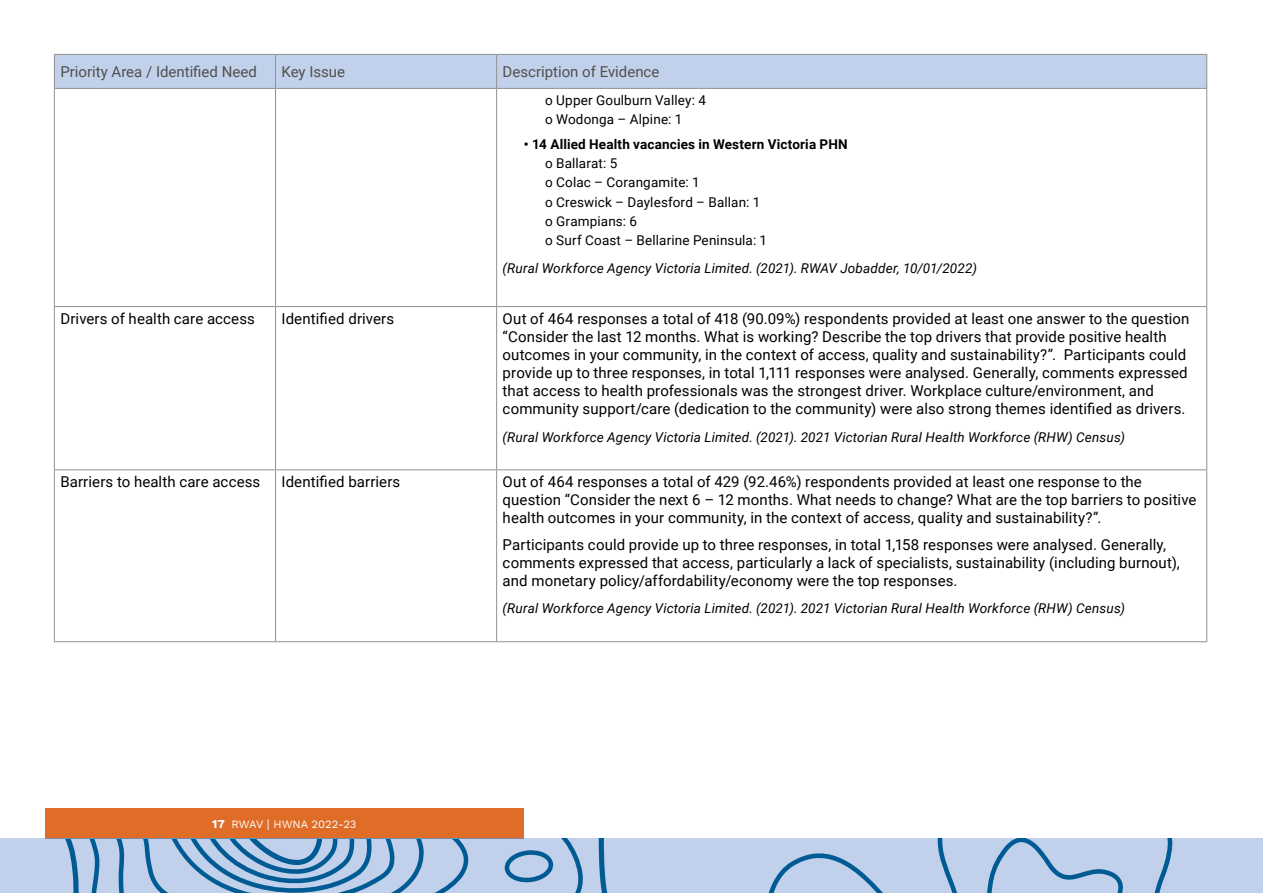
<style>
.page{position:relative;width:1263px;height:893px;background:#fff}
.page>*{position:absolute;margin:0;border:0;box-sizing:border-box;transform-origin:0 0}
.Table_text{font:15px/18px "Roboto";letter-spacing:.005em;color:#000}
.Table_Heading1{font:15px "Roboto";color:#504f4b}
.Table_end_of_row_tex{font:italic 13.5px "Roboto";letter-spacing:.01em;color:#000}
.Bullet2{font:13.5px "Roboto";letter-spacing:.01em;color:#000}
.Bullet1{font:700 13.5px "Roboto";letter-spacing:.01em;color:#000}
.t1{font:11.25px "Work Sans";color:#fff}
.s1{font-weight:700;font-size:12px}
.s2{font-size:12px}
</style>
<div class="page">
<div style="left:45px;top:808px;width:479px;height:30px;background:#df6d27"></div>
<svg style="left:3px;top:838px;width:720px;height:55px;background:#a0bcdb"></svg>
<svg style="left:723px;top:838px;width:540px;height:55px;background:#b4c8e4"></svg>
<div style="left:55px;top:55px;width:1151px;height:33px;background:#c2d1eb"></div>
<hr style="left:54px;top:54px;width:221px;height:1px;background:#92918f">
<hr style="left:54px;top:55px;width:1px;height:33px;background:#92918f">
<hr style="left:275px;top:54px;width:222px;height:1px;background:#92918f">
<hr style="left:275px;top:55px;width:1px;height:33px;background:#92918f">
<hr style="left:497px;top:54px;width:710px;height:1px;background:#92918f">
<hr style="left:496px;top:55px;width:1px;height:33px;background:#92918f">
<hr style="left:1206px;top:55px;width:1px;height:33px;background:#92918f">
<hr style="left:54px;top:88px;width:221px;height:1px;background:#92918f">
<hr style="left:54px;top:89px;width:1px;height:217px;background:#92918f">
<hr style="left:275px;top:88px;width:222px;height:1px;background:#92918f">
<hr style="left:275px;top:89px;width:1px;height:217px;background:#92918f">
<hr style="left:497px;top:88px;width:710px;height:1px;background:#92918f">
<hr style="left:496px;top:89px;width:1px;height:217px;background:#92918f">
<hr style="left:1206px;top:89px;width:1px;height:217px;background:#92918f">
<hr style="left:54px;top:306px;width:221px;height:1px;background:#92918f">
<hr style="left:54px;top:307px;width:1px;height:162px;background:#92918f">
<hr style="left:275px;top:306px;width:222px;height:1px;background:#92918f">
<hr style="left:275px;top:307px;width:1px;height:162px;background:#92918f">
<hr style="left:497px;top:306px;width:710px;height:1px;background:#92918f">
<hr style="left:496px;top:307px;width:1px;height:162px;background:#92918f">
<hr style="left:1206px;top:307px;width:1px;height:162px;background:#92918f">
<hr style="left:54px;top:469px;width:221px;height:1px;background:#92918f">
<hr style="left:54px;top:470px;width:1px;height:171px;background:#92918f">
<hr style="left:275px;top:469px;width:222px;height:1px;background:#92918f">
<hr style="left:275px;top:470px;width:1px;height:171px;background:#92918f">
<hr style="left:497px;top:469px;width:710px;height:1px;background:#92918f">
<hr style="left:496px;top:470px;width:1px;height:171px;background:#92918f">
<hr style="left:1206px;top:470px;width:1px;height:171px;background:#92918f">
<hr style="left:54px;top:641px;width:221px;height:1px;background:#92918f">
<hr style="left:275px;top:641px;width:222px;height:1px;background:#92918f">
<hr style="left:497px;top:641px;width:710px;height:1px;background:#92918f">
<p class="Table_Heading1" style="left:60px;top:61px;width:198px">Priority Area / Identified Need</p>
<p class="Table_Heading1" style="left:281px;top:61px;width:65px">Key Issue</p>
<p class="Table_Heading1" style="left:503px;top:61px;width:158px">Description of Evidence</p>
<p class="Bullet2" style="left:545px;top:90px;width:162px">o Upper Goulburn Valley: 4</p>
<p class="Bullet2" style="left:545px;top:110px;width:139px">o Wodonga – Alpine: 1</p>
<p class="Bullet1" style="left:524px;top:135px;width:325px">• 14 Allied Health vacancies in Western Victoria PHN</p>
<p class="Bullet2" style="left:545px;top:154px;width:74px">o Ballarat: 5</p>
<p class="Bullet2" style="left:545px;top:173px;width:156px">o Colac – Corangamite: 1</p>
<p class="Bullet2" style="left:545px;top:192px;width:217px">o Creswick – Daylesford – Ballan: 1</p>
<p class="Bullet2" style="left:545px;top:212px;width:93px">o Grampians: 6</p>
<p class="Bullet2" style="left:545px;top:231px;width:224px">o Surf Coast – Bellarine Peninsula: 1</p>
<p class="Table_end_of_row_tex" style="left:503px;top:259px;width:476px">(Rural Workforce Agency Victoria Limited. (2021). RWAV Jobadder, 10/01/2022)</p>
<p class="Table_text" style="left:60px;top:309px;width:196px">Drivers of health care access</p>
<p class="Table_text" style="left:281px;top:309px;width:114px">Identified drivers</p>
<p class="Table_text" style="left:503px;top:309px;width:688px">Out of 464 responses a total of 418 (90.09%) respondents provided at least one answer to the question “Consider the last 12 months. What is working? Describe the top drivers that provide positive health outcomes in your community, in the context of access, quality and sustainability?”. Participants could provide up to three responses, in total 1,111 responses were analysed. Generally, comments expressed that access to health professionals was the strongest driver. Workplace culture/environment, and community support/care (dedication to the community) were also strong themes identified as drivers.</p>
<p class="Table_end_of_row_tex" style="left:503px;top:427px;width:624px">(Rural Workforce Agency Victoria Limited. (2021). 2021 Victorian Rural Health Workforce (RHW) Census)</p>
<p class="Table_text" style="left:60px;top:472px;width:201px">Barriers to health care access</p>
<p class="Table_text" style="left:281px;top:472px;width:120px">Identified barriers</p>
<p class="Table_text" style="left:503px;top:472px;width:695px">Out of 464 responses a total of 429 (92.46%) respondents provided at least one response to the question “Consider the next 6 – 12 months. What needs to change? What are the top barriers to positive health outcomes in your community, in the context of access, quality and sustainability?”.</p>
<p class="Table_text" style="left:503px;top:535px;width:679px">Participants could provide up to three responses, in total 1,158 responses were analysed. Generally, comments expressed that access, particularly a lack of specialists, sustainability (including burnout), and monetary policy/affordability/economy were the top responses.</p>
<p class="Table_end_of_row_tex" style="left:503px;top:599px;width:624px">(Rural Workforce Agency Victoria Limited. (2021). 2021 Victorian Rural Health Workforce (RHW) Census)</p>
<p class="t1" style="left:212px;top:817px;width:146px"><span class="s1">17</span> RWAV <span class="s2">|</span> HWNA 2022-23</p>
</div>
